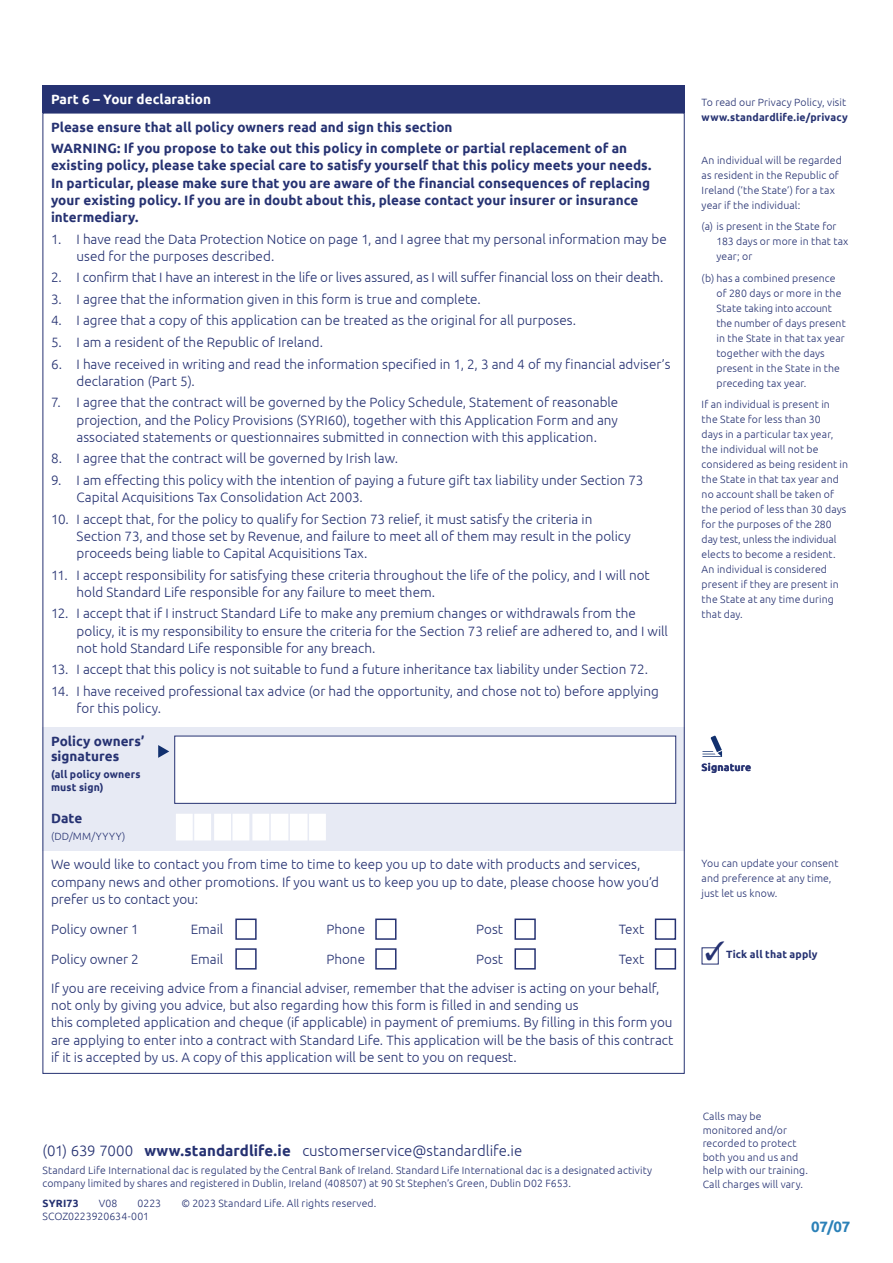
<style>
.page{position:relative;width:893px;height:1263px;background:#fff}
.page>*{position:absolute;margin:0;border:0;box-sizing:border-box;transform-origin:0 0}
.t1{font:300 15px "Ubuntu";color:#263272}
.t2{font:700 15px "Ubuntu";color:#2b81b8}
.t3{font:300 13.5px/17.2px "Ubuntu";color:#263272}
.t4{font:700 13.5px/17.2px "Ubuntu";letter-spacing:.005em;color:#263272}
.t5{font:700 13.5px "Ubuntu";letter-spacing:.005em;color:#fff}
.t6{font:300 10.5px/15px "Ubuntu";letter-spacing:.01em;color:#263272}
.t7{font:700 10.5px/12.8px "Ubuntu";letter-spacing:.015em;color:#263272}
.s1{font-weight:700}
</style>
<div class="page">
<div style="left:43px;top:727px;width:642px;height:123px;background:#e7eaf4"></div>
<div style="left:43px;top:85px;width:642px;height:28px;background:#263272"></div>
<div style="left:174px;top:736px;width:502px;height:68px;background:#fff;border:1px solid #263272"></div>
<div style="left:174px;top:812px;width:153px;height:30px;background:#fff;border:2px solid #e7eaf4"></div>
<hr style="left:308px;top:812px;width:1px;height:30px;background:#e7eaf4">
<hr style="left:288px;top:812px;width:2px;height:30px;background:#e7eaf4">
<hr style="left:269px;top:812px;width:2px;height:30px;background:#e7eaf4">
<hr style="left:249px;top:812px;width:3px;height:30px;background:#e7eaf4">
<hr style="left:231px;top:812px;width:1px;height:30px;background:#e7eaf4">
<hr style="left:211px;top:812px;width:3px;height:30px;background:#e7eaf4">
<hr style="left:193px;top:812px;width:1px;height:30px;background:#e7eaf4">
<div style="left:235px;top:918px;width:22px;height:22px;background:#fff;border:2px solid #263272"></div>
<div style="left:375px;top:918px;width:21px;height:22px;background:#fff;border:2px solid #263272"></div>
<div style="left:514px;top:918px;width:22px;height:22px;background:#fff;border:2px solid #263272"></div>
<div style="left:655px;top:918px;width:21px;height:22px;background:#fff;border:2px solid #263272"></div>
<div style="left:235px;top:948px;width:22px;height:21px;background:#fff;border:2px solid #263272"></div>
<div style="left:375px;top:948px;width:21px;height:21px;background:#fff;border:2px solid #263272"></div>
<div style="left:514px;top:948px;width:22px;height:21px;background:#fff;border:2px solid #263272"></div>
<div style="left:655px;top:948px;width:21px;height:21px;background:#fff;border:2px solid #263272"></div>
<svg style="left:702px;top:736px;width:20px;height:21px"></svg>
<svg style="left:158px;top:745px;width:11px;height:13px"></svg>
<p class="t5" style="left:51px;top:91px;width:161px">Part 6 – Your declaration</p>
<p class="t4" style="left:51px;top:116px;width:578px;line-height:21.5px">Please ensure that all policy owners read and sign this section<br>WARNING: If you propose to take out this policy in complete or partial replacement of an</p>
<p class="t4" style="left:51px;top:157px;width:602px">existing policy, please take special care to satisfy yourself that this policy meets your needs.<br>In particular, please make sure that you are aware of the financial consequences of replacing your existing policy. If you are in doubt about this, please contact your insurer or insurance intermediary.</p>
<p class="t3" style="left:77px;top:230px;width:592px;text-indent:-26px">1. I have read the Data Protection Notice on page 1, and I agree that my personal information may be used for the purposes described.</p>
<p class="t3" style="left:51px;top:269px;width:614px">2. I confirm that I have an interest in the life or lives assured, as I will suffer financial loss on their death.</p>
<p class="t3" style="left:51px;top:290px;width:431px">3. I agree that the information given in this form is true and complete.</p>
<p class="t3" style="left:51px;top:312px;width:527px">4. I agree that a copy of this application can be treated as the original for all purposes.</p>
<p class="t3" style="left:51px;top:333px;width:274px">5. I am a resident of the Republic of Ireland.</p>
<p class="t3" style="left:77px;top:355px;width:595px;text-indent:-26px">6. I have received in writing and read the information specified in 1, 2, 3 and 4 of my financial adviser’s declaration (Part 5).</p>
<p class="t3" style="left:77px;top:393px;width:543px;text-align:justify;text-indent:-26px">7. I agree that the contract will be governed by the Policy Schedule, Statement of reasonable projection, and the Policy Provisions (SYRI60), together with this Application Form and any associated statements or questionnaires submitted in connection with this application.</p>
<p class="t3" style="left:51px;top:449px;width:348px">8. I agree that the contract will be governed by Irish law.</p>
<p class="t3" style="left:77px;top:471px;width:568px;text-indent:-26px">9. I am effecting this policy with the intention of paying a future gift tax liability under Section 73<br>Capital Acquisitions Tax Consolidation Act 2003.</p>
<p class="t3" style="left:77px;top:510px;width:556px;text-indent:-26px">10. I accept that, for the policy to qualify for Section 73 relief, it must satisfy the criteria in<br>Section 73, and those set by Revenue, and failure to meet all of them may result in the policy proceeds being liable to Capital Acquisitions Tax.</p>
<p class="t3" style="left:77px;top:566px;width:575px;text-indent:-26px">11. I accept responsibility for satisfying these criteria throughout the life of the policy, and I will not hold Standard Life responsible for any failure to meet them.</p>
<p class="t3" style="left:77px;top:604px;width:593px;text-indent:-26px">12. I accept that if I instruct Standard Life to make any premium changes or withdrawals from the policy, it is my responsibility to ensure the criteria for the Section 73 relief are adhered to, and I will not hold Standard Life responsible for any breach.</p>
<p class="t3" style="left:51px;top:661px;width:598px">13. I accept that this policy is not suitable to fund a future inheritance tax liability under Section 72.</p>
<p class="t3" style="left:77px;top:682px;width:584px;text-indent:-26px">14. I have received professional tax advice (or had the opportunity, and chose not to) before applying for this policy.</p>
<p class="t4" style="left:51px;top:734px;width:95px;line-height:15px">Policy owners’ signatures</p>
<p class="t7" style="left:51px;top:768px;width:91px">(all policy owners must sign)</p>
<p class="t4" style="left:51px;top:809px;width:33px">Date</p>
<p class="t6" style="left:51px;top:828px;width:76px">(DD/MM/YYYY)</p>
<p class="t3" style="left:51px;top:856px;width:610px">We would like to contact you from time to time to keep you up to date with products and services, company news and other promotions. If you want us to keep you up to date, please choose how you’d prefer us to contact you:</p>
<p class="t3" style="left:51px;top:920px;width:89px">Policy owner 1</p>
<p class="t3" style="left:191px;top:920px;width:34px">Email</p>
<p class="t3" style="left:326px;top:920px;width:40px">Phone</p>
<p class="t3" style="left:476px;top:920px;width:28px">Post</p>
<p class="t3" style="left:619px;top:920px;width:27px">Text</p>
<p class="t3" style="left:51px;top:950px;width:89px">Policy owner 2</p>
<p class="t3" style="left:191px;top:950px;width:34px">Email</p>
<p class="t3" style="left:326px;top:950px;width:40px">Phone</p>
<p class="t3" style="left:476px;top:950px;width:28px">Post</p>
<p class="t3" style="left:619px;top:950px;width:27px">Text</p>
<p class="t3" style="left:51px;top:979px;width:624px">If you are receiving advice from a financial adviser, remember that the adviser is acting on your behalf, not only by giving you advice, but also regarding how this form is filled in and sending us<br>this completed application and cheque (if applicable) in payment of premiums. By filling in this form you are applying to enter into a contract with Standard Life. This application will be the basis of this contract if it is accepted by us. A copy of this application will be sent to you on request.</p>
<p class="t1" style="left:43px;top:1141px;width:481px">(01) 639 7000 <span class="s1">www.standardlife.ie</span> customerservice@standardlife.ie</p>
<p class="t6" style="left:43px;top:1163px;width:611px;line-height:13.5px">Standard Life International dac is regulated by the Central Bank of Ireland. Standard Life International dac is a designated activity company limited by shares and registered in Dublin, Ireland (408507) at 90 St Stephen’s Green, Dublin D02 F653.</p>
<p class="t7" style="left:43px;top:1197px;width:38px">SYRI73</p>
<p class="t6" style="left:99px;top:1195px;width:20px">V08</p>
<p class="t6" style="left:138px;top:1195px;width:25px">0223</p>
<p class="t6" style="left:181px;top:1195px;width:197px">© 2023 Standard Life. All rights reserved.</p>
<p class="t6" style="left:43px;top:1209px;width:108px">SCOZ0223920634-001</p>
<p class="t6" style="left:702px;top:94px;width:146px">To read our Privacy Policy, visit</p>
<p class="t7" style="left:702px;top:111px;width:148px">www.standardlife.ie/privacy</p>
<p class="t6" style="left:702px;top:152px;width:142px">An individual will be regarded as resident in the Republic of<br>Ireland (‘the State’) for a tax year if the individual:</p>
<p class="t6" style="left:716px;top:219px;width:133px;text-indent:-15px">(a) is present in the State for<br>183 days or more in that tax year; or</p>
<p class="t6" style="left:716px;top:270px;width:131px;text-indent:-15px">(b) has a combined presence of 280 days or more in the<br>State taking into account the number of days present in the State in that tax year together with the days present in the State in the preceding tax year.</p>
<p class="t6" style="left:702px;top:396px;width:148px">If an individual is present in the State for less than 30<br>days in a particular tax year, the individual will not be considered as being resident in the State in that tax year and no account shall be taken of the period of less than 30 days for the purposes of the 280 day test, unless the individual elects to become a resident.<br>An individual is considered present if they are present in the State at any time during that day.</p>
<p class="t7" style="left:702px;top:761px;width:51px">Signature</p>
<p class="t6" style="left:702px;top:856px;width:138px">You can update your consent and preference at any time, just let us know.</p>
<p class="t7" style="left:705px;top:947px;width:114px">✓Tick all that apply</p>
<p class="t6" style="left:703px;top:1109px;width:107px;line-height:13.5px">Calls may be monitored and/or recorded to protect both you and us and help with our training.<br>Call charges will vary.</p>
<p class="t2" style="left:811px;top:1218px;width:41px">07/07</p>
</div>
